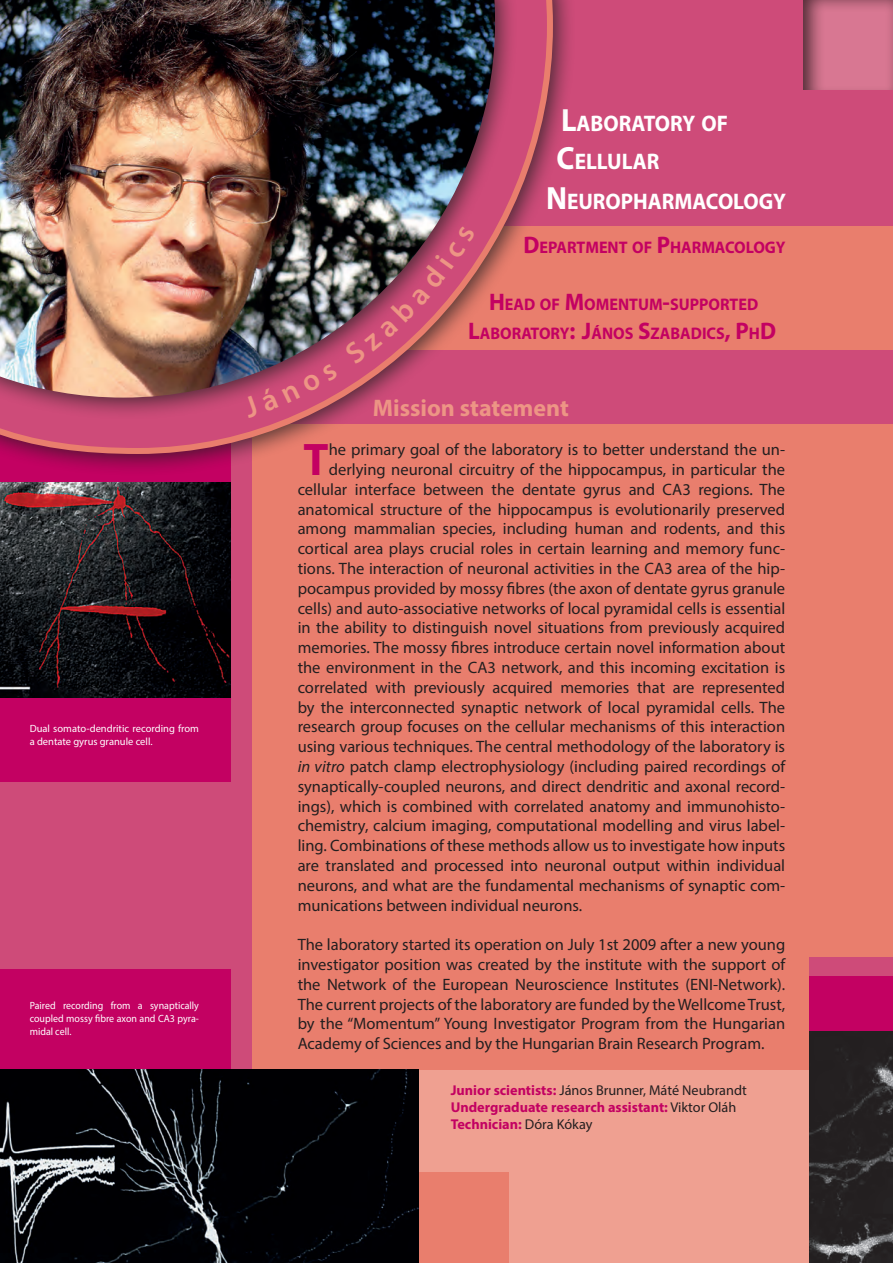
<style>
.page{position:relative;width:893px;height:1263px;background:#fff}
.page>*{position:absolute;margin:0;border:0;box-sizing:border-box;transform-origin:0 0}
.t1{font:700 45.9px "Myriad Pro";color:#c30162}
.t2{font:700 24px "Myriad Pro";color:#ed9585}
.t3{font:700 22.65px "Myriad Pro";color:#fff;scale:.94 1}
.t4{font:700 16.8px/28.8px "Myriad Pro";color:#c30162;text-align:center;scale:.96 1}
.t5{font:16.5px/19.8px "Myriad Pro";color:#231f20;text-align:justify}
.t6{font:700 14.25px "Myriad Pro";color:#c30162}
.t7{font:14.25px "Myriad Pro";color:#231f20}
.t8{font:10.5px/12.6px "Myriad Pro";color:#fff;text-align:justify;scale:.95 1}
.t9{font:10.5px/12.6px "Myriad Pro";color:#fff}
.s1{font-size:32.25px}
.s2{font-size:24px}
.s3{font-style:italic}
.s4{font-weight:700;color:#c30162}
.s5{font-weight:400;color:#231f20}
</style>
<div class="page">
<div style="left:0;top:423px;width:231px;height:77px;background:linear-gradient(to right,#c30162,#c30162)"></div>
<div style="left:0;top:771px;width:237px;height:206px;background:#ce4b79"></div>
<div style="left:0;top:695px;width:237px;height:87px;background:#c30162"></div>
<div style="left:0;top:969px;width:237px;height:105px;background:#c30162"></div>
<div style="left:241px;top:0;width:652px;height:239px;background:#ce4b79"></div>
<div style="left:241px;top:1067px;width:652px;height:196px;background:#efa091"></div>
<div style="left:241px;top:227px;width:652px;height:843px;background:#e97e6d"></div>
<div style="left:802px;top:0;width:91px;height:91px;background:#231f20;opacity:.75"></div>
<div style="left:419px;top:1173px;width:89px;height:90px;background:#e97e6d"></div>
<div style="left:0;top:350px;width:893px;height:73px;background:#ce4b79"></div>
<img style="left:0;top:483px;width:231px;height:214px">
<div style="left:231px;top:411px;width:21px;height:659px;background:#ce4b79"></div>
<div style="left:0;top:0;width:576px;height:477px;background:#231f20;opacity:.75"></div>
<svg style="left:0;top:0;width:556px;height:457px"></svg>
<div style="left:0;top:0;width:518px;height:421px;background:#231f20;opacity:.75"></div>
<img style="left:0;top:0;width:495px;height:398px">
<img style="left:0;top:1070px;width:419px;height:193px">
<div style="left:809px;top:957px;width:84px;height:24px;background:#ce4b79"></div>
<div style="left:809px;top:977px;width:84px;height:286px;background:#c30162"></div>
<img style="left:809px;top:1031px;width:84px;height:232px">
<svg style="left:242px;top:363px;width:96px;height:55px"></svg>
<svg style="left:344px;top:225px;width:132px;height:139px"></svg>
<p class="t9" style="left:30px;top:722px;width:171px">Dual somato-dendritic recording from a dentate gyrus granule cell.</p>
<p class="t8" style="left:30px;top:999px;width:180px">Paired recording from a synaptically coupled mossy fibre axon and CA3 pyra&shy;midal cell.</p>
<p class="t3" style="left:561px;top:108px;width:179px"><span class="s1">L</span>ABORATORY OF</p>
<p class="t3" style="left:556px;top:147px;width:111px"><span class="s1">C</span>ELLULAR</p>
<p class="t3" style="left:546px;top:186px;width:257px"><span class="s1">N</span> EUROPHARMACOLOGY</p>
<p class="t4" style="left:524px;top:232px;width:274px"><span class="s2">D</span>EPARTMENT OF <span class="s2">P</span>HARMACOLOGY</p>
<p class="t4" style="left:468px;top:290px;width:320px"><span class="s2">H</span> EAD OF <span class="s2">M</span>OMENTUM<span class="s2">-</span>SUPPORTED<br><span class="s2">L</span>ABORATORY<span class="s2">: J</span>ÁNOS <span class="s2">S</span>ZABADICS<span class="s2">, P</span>H<span class="s2">D</span></p>
<p class="t2" style="left:373px;top:392px;width:198px">Mission statement</p>
<p class="t1" style="left:304px;top:430px;width:27px">T</p>
<p class="t5" style="left:329px;top:439px;width:458px">he primary goal of the laboratory is to better understand the un-</p>
<p class="t5" style="left:329px;top:459px;width:458px">derlying neuronal circuitry of the hippocampus, in particular the</p>
<p class="t5" style="left:298px;top:479px;width:489px">cellular interface between the dentate gyrus and CA3 regions. The</p>
<p class="t5" style="left:298px;top:499px;width:489px">anatomical structure of the hippocampus is evolutionarily preserved</p>
<p class="t5" style="left:298px;top:519px;width:489px">among mammalian species, including human and rodents, and this</p>
<p class="t5" style="left:298px;top:538px;width:489px">cortical area plays crucial roles in certain learning and memory func-</p>
<p class="t5" style="left:298px;top:558px;width:489px">tions. The interaction of neuronal activities in the CA3 area of the hip-</p>
<p class="t5" style="left:298px;top:578px;width:489px">pocampus provided by mossy fibres (the axon of dentate gyrus granule</p>
<p class="t5" style="left:298px;top:598px;width:489px">cells) and auto-associative networks of local pyramidal cells is essential</p>
<p class="t5" style="left:298px;top:618px;width:489px">in the ability to distinguish novel situations from previously acquired</p>
<p class="t5" style="left:298px;top:637px;width:489px">memories. The mossy fibres introduce certain novel information about</p>
<p class="t5" style="left:298px;top:657px;width:489px">the environment in the CA3 network, and this incoming excitation is</p>
<p class="t5" style="left:298px;top:677px;width:489px">correlated with previously acquired memories that are represented</p>
<p class="t5" style="left:298px;top:697px;width:489px">by the interconnected synaptic network of local pyramidal cells. The</p>
<p class="t5" style="left:298px;top:717px;width:489px">research group focuses on the cellular mechanisms of this interaction</p>
<p class="t5" style="left:298px;top:736px;width:489px">using various techniques. The central methodology of the laboratory is</p>
<p class="t5" style="left:298px;top:756px;width:489px"><span class="s3">in vitro</span> patch clamp electrophysiology (including paired recordings of</p>
<p class="t5" style="left:298px;top:776px;width:489px">synaptically-coupled neurons, and direct dendritic and axonal record-</p>
<p class="t5" style="left:298px;top:796px;width:489px">ings), which is combined with correlated anatomy and immunohisto-</p>
<p class="t5" style="left:298px;top:816px;width:489px">chemistry, calcium imaging, computational modelling and virus label-</p>
<p class="t5" style="left:298px;top:835px;width:489px">ling. Combinations of these methods allow us to investigate how inputs</p>
<p class="t5" style="left:298px;top:855px;width:489px">are translated and processed into neuronal output within individual</p>
<p class="t5" style="left:298px;top:875px;width:489px">neurons, and what are the fundamental mechanisms of synaptic com-</p>
<p class="t5" style="left:298px;top:895px;width:286px">munications between individual neurons.</p>
<p class="t5" style="left:298px;top:934px;width:489px">The laboratory started its operation on July 1st 2009 after a new young investigator position was created by the institute with the support of the Network of the European Neuroscience Institutes (ENI-Network).<br>The current projects of the laboratory are funded by the Wellcome Trust, by the “Momentum” Young Investigator Program from the Hungarian Academy of Sciences and by the Hungarian Brain Research Program.</p>
<p class="t7" style="left:451px;top:1081px;width:298px"><span class="s4">Junior scientists:</span> János Brunner, Máté Neubrandt</p>
<p class="t6" style="left:451px;top:1098px;width:287px">Undergraduate research assistant: <span class="s5">Viktor Oláh</span></p>
<p class="t6" style="left:451px;top:1115px;width:143px">Technician: <span class="s5">Dóra Kókay</span></p>
</div>
